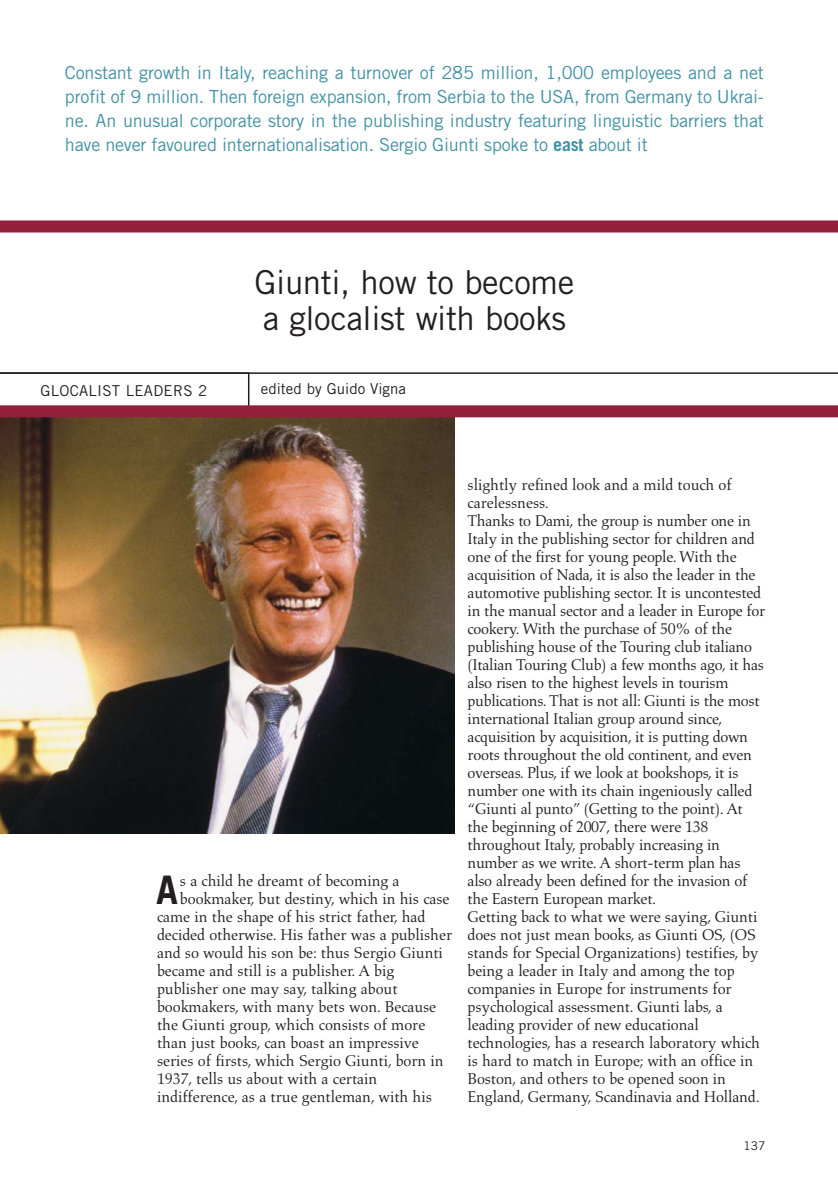
<style>
.page{position:relative;width:838px;height:1191px;background:#fff}
.page>*{position:absolute;margin:0;border:0;box-sizing:border-box;transform-origin:0 0}
.t1{font:700 39.3px "Trade Gothic";color:#231f20}
.t2{font:33px/36px "Trade Gothic";letter-spacing:-.01em;color:#231f20}
.t3{font:18px/24px "Trade Gothic";letter-spacing:-.01em;color:#4192a5;text-align:justify}
.t4{font:15.9px/18px "Aldus";letter-spacing:-.01em;color:#231f20}
.t5{font:15px "Trade Gothic";letter-spacing:.01em;color:#231f20}
.t6{font:12px "Trade Gothic";color:#231f20}
.s1{font-weight:700}
</style>
<div class="page">
<img style="left:0;top:417px;width:455px;height:416px">
<hr style="left:0;top:372px;width:837px;height:2px;background:#231f20">
<div style="left:0;top:405px;width:837px;height:12px;background:#941e3b"></div>
<div style="left:0;top:220px;width:837px;height:12px;background:#941e3b"></div>
<p class="t3" style="left:65px;top:63px;width:700px">Constant growth in Italy, reaching a turnover of 285 million, 1,000 employees and a net profit of 9 million. Then foreign expansion, from Serbia to the USA, from Germany to Ukrai&shy;ne. An unusual corporate story in the publishing industry featuring linguistic barriers that have never favoured internationalisation. Sergio Giunti spoke to <span class="s1">east</span> about it</p>
<p class="t5" style="left:41px;top:385px;width:168px">GLOCALIST LEADERS 2</p>
<h2 class="t2" style="left:255px;top:267px;width:321px">Giunti, how to become a glocalist with books</h2>
<p class="t5" style="left:261px;top:383px;width:146px">edited by Guido Vigna</p>
<h1 class="t1" style="left:156px;top:875px;width:23px">A</h1>
<p class="t4" style="left:180px;top:873px;width:221px">s a child he dreamt of becoming a</p>
<p class="t4" style="left:180px;top:891px;width:271px">bookmaker, but destiny, which in his case</p>
<p class="t4" style="left:157px;top:909px;width:270px">came in the shape of his strict father, had</p>
<p class="t4" style="left:157px;top:927px;width:297px">decided otherwise. His father was a publisher</p>
<p class="t4" style="left:157px;top:945px;width:287px">and so would his son be: thus Sergio Giunti</p>
<p class="t4" style="left:157px;top:963px;width:239px">became and still is a publisher. A big</p>
<p class="t4" style="left:157px;top:981px;width:242px">publisher one may say, talking about</p>
<p class="t4" style="left:157px;top:999px;width:281px">bookmakers, with many bets won. Because</p>
<p class="t4" style="left:157px;top:1017px;width:270px">the Giunti group, which consists of more</p>
<p class="t4" style="left:157px;top:1035px;width:263px">than just books, can boast an impressive</p>
<p class="t4" style="left:157px;top:1053px;width:288px">series of firsts, which Sergio Giunti, born in</p>
<p class="t4" style="left:157px;top:1071px;width:222px">1937, tells us about with a certain</p>
<p class="t4" style="left:157px;top:1089px;width:276px">indifference, as a true gentleman, with his</p>
<p class="t4" style="left:467px;top:477px;width:299px">slightly refined look and a mild touch of carelessness.<br>Thanks to Dami, the group is number one in Italy in the publishing sector for children and one of the first for young people. With the acquisition of Nada, it is also the leader in the automotive publishing sector. It is uncontested in the manual sector and a leader in Europe for cookery. With the purchase of 50% of the publishing house of the Touring club italiano (Italian Touring Club) a few months ago, it has also risen to the highest levels in tourism publications. That is not all: Giunti is the most international Italian group around since, acquisition by acquisition, it is putting down roots throughout the old continent, and even overseas. Plus, if we look at bookshops, it is number one with its chain ingeniously called “Giunti al punto” (Getting to the point). At the beginning of 2007, there were 138 throughout Italy, probably increasing in number as we write. A short-term plan has also already been defined for the invasion of the Eastern European market.<br>Getting back to what we were saying, Giunti does not just mean books, as Giunti OS, (OS stands for Special Organizations) testifies, by being a leader in Italy and among the top companies in Europe for instruments for psychological assessment. Giunti labs, a leading provider of new educational technologies, has a research laboratory which is hard to match in Europe; with an office in Boston, and others to be opened soon in England, Germany, Scandinavia and Holland.</p>
<p class="t6" style="left:743px;top:1141px;width:23px">137</p>
</div>
